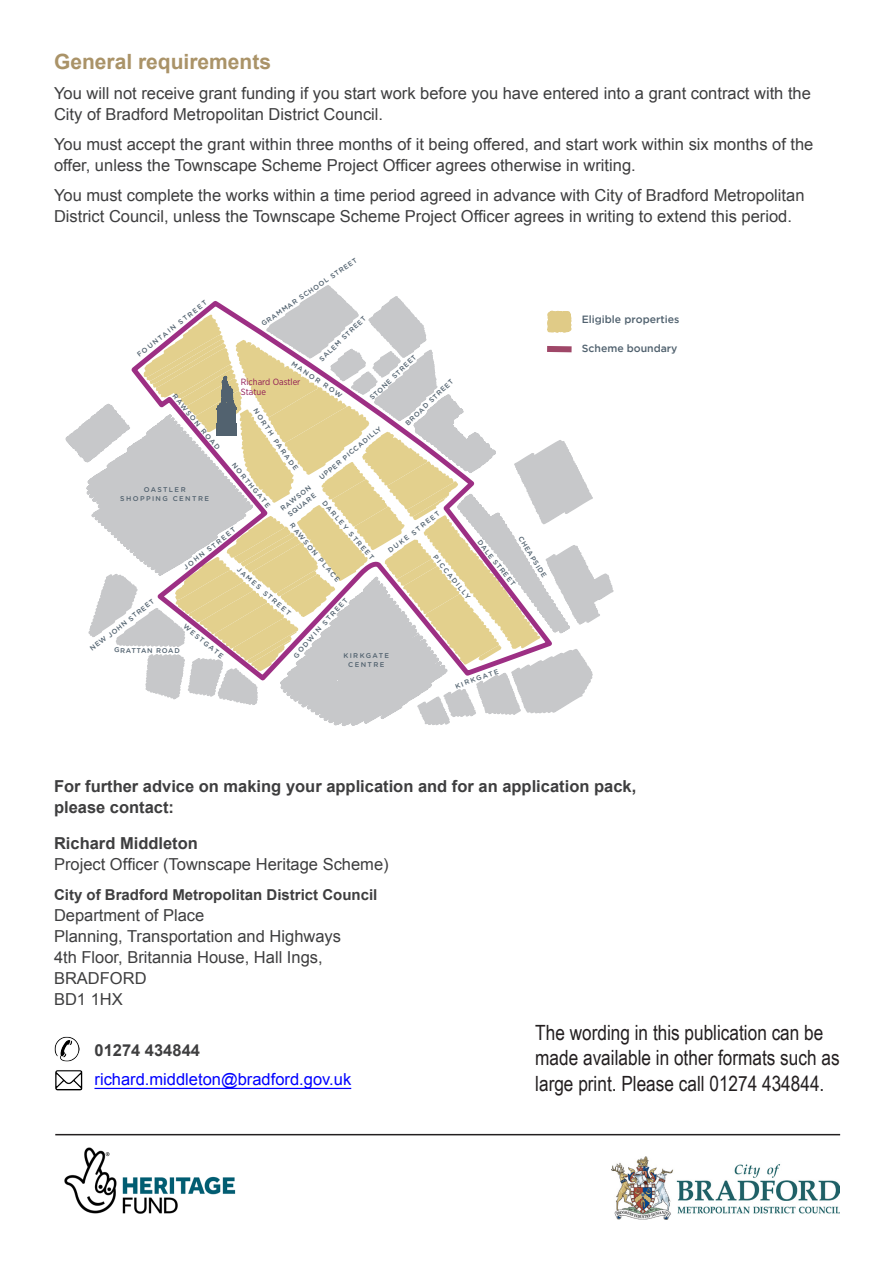
<style>
.page{position:relative;width:893px;height:1263px;background:#fff}
.page>*{position:absolute;margin:0;border:0;box-sizing:border-box;transform-origin:0 0}
.t1{font:21px/25.2px "Arial Narrow";color:#231f20}
.Heading_4{font:700 21px "Arial";color:#aa9368}
.t2{font:16.5px/21px "Arial";color:#3e3e3f}
.t3{font:700 16.5px "Arial";color:#3e3e3f}
.t4{font:16.5px "Arial";color:#00f}
.t5{font:700 15px "Arial";color:#3e3e3f}
.t6{font:500 10.5px "Gotham";color:#51626f}
.t7{font:9px "Gotham Narrow";color:#8f1852}
.t8{font:500 6.9px/8.2px "Gotham Rounded";letter-spacing:.2em;color:#52626f;text-align:center}
</style>
<div class="page">
<hr style="left:94px;top:1088px;width:257px;height:1px;background:#00f">
<img style="left:54px;top:1036px;width:25px;height:26px">
<img style="left:55px;top:1070px;width:28px;height:21px">
<hr style="left:55px;top:1134px;width:785px;height:1px;background:#231f20">
<svg style="left:66px;top:286px;width:548px;height:413px"></svg>
<img style="left:612px;top:1157px;width:227px;height:63px">
<img style="left:64px;top:1147px;width:172px;height:67px">
<svg style="left:86px;top:297px;width:490px;height:429px"></svg>
<p class="Heading_4" style="left:54px;top:48px;width:219px">General requirements</p>
<p class="t2" style="left:54px;top:83px;width:758px">You will not receive grant funding if you start work before you have entered into a grant contract with the<br>City of Bradford Metropolitan District Council.</p>
<p class="t2" style="left:54px;top:134px;width:761px">You must accept the grant within three months of it being offered, and start work within six months of the offer, unless the Townscape Scheme Project Officer agrees otherwise in writing.</p>
<p class="t2" style="left:54px;top:185px;width:752px">You must complete the works within a time period agreed in advance with City of Bradford Metropolitan<br>District Council, unless the Townscape Scheme Project Officer agrees in writing to extend this period.</p>
<p class="t8" style="left:135px;top:352px;width:89px;rotate:-38deg">FOUNTAIN STREET</p>
<p class="t8" style="left:194px;top:413px;width:45px;rotate:50deg">ON ROAD</p>
<p class="t8" style="left:120px;top:486px;width:90px">OASTLER<br>SHOPPING CENTRE</p>
<p class="t8" style="left:192px;top:557px;width:41px;rotate:-38deg">HN STRE</p>
<p class="t8" style="left:106px;top:632px;width:43px;rotate:-38deg">JOHN STR</p>
<p class="t8" style="left:120px;top:646px;width:34px;rotate:1deg">RATTAN</p>
<p class="t8" style="left:156px;top:646px;width:25px">ROAD</p>
<p class="t8" style="left:203px;top:635px;width:31px;rotate:39deg">TGATE</p>
<p class="t8" style="left:333px;top:270px;width:28px;rotate:-34deg">TREET</p>
<p class="t8" style="left:274px;top:311px;width:72px;rotate:-35deg">MMAR SCHOOL S</p>
<p class="t8" style="left:321px;top:353px;width:58px;rotate:-44deg">ALEM STREET</p>
<p class="t8" style="left:371px;top:392px;width:58px;rotate:-44deg">TONE STREET</p>
<p class="t8" style="left:312px;top:371px;width:40px;rotate:33deg">OR ROW</p>
<p class="t7" style="left:241px;top:376px;width:61px">Richard Oastler</p>
<p class="t7" style="left:241px;top:386px;width:27px">Statue</p>
<p class="t8" style="left:408px;top:417px;width:60px;rotate:-44deg">ROAD STREET</p>
<p class="t8" style="left:253px;top:481px;width:32px;rotate:50deg">HGATE</p>
<p class="t8" style="left:317px;top:475px;width:81px;rotate:-40deg">UPPER PICCADILLY</p>
<p class="t8" style="left:278px;top:505px;width:38px;line-height:9.3px;text-align:left;rotate:-38deg">RAWSON<br>SQUARE</p>
<p class="t8" style="left:255px;top:578px;width:51px;rotate:41deg">ES STREET</p>
<p class="t8" style="left:343px;top:518px;width:52px;rotate:49deg">EY STREET</p>
<p class="t8" style="left:312px;top:542px;width:48px;rotate:50deg">ON PLACE</p>
<p class="t8" style="left:313px;top:629px;width:28px;rotate:-48deg">N STR</p>
<p class="t8" style="left:343px;top:651px;width:47px">KIRKGATE<br>CENTRE</p>
<p class="t8" style="left:438px;top:553px;width:56px;rotate:51deg">PICCADILLY</p>
<p class="t8" style="left:493px;top:551px;width:41px;rotate:51deg">E STREET</p>
<p class="t8" style="left:533px;top:549px;width:32px;rotate:58deg">APSIDE</p>
<p class="t6" style="left:582px;top:314px;width:99px">Eligible properties</p>
<p class="t6" style="left:582px;top:342px;width:97px">Scheme boundary</p>
<p class="t3" style="left:54px;top:776px;width:584px">For further advice on making your application and for an application pack,</p>
<p class="t3" style="left:54px;top:797px;width:122px">please contact:</p>
<p class="t3" style="left:54px;top:833px;width:145px">Richard Middleton</p>
<p class="t2" style="left:54px;top:854px;width:336px">Project Officer (Townscape Heritage Scheme)</p>
<p class="t5" style="left:54px;top:885px;width:325px">City of Bradford Metropolitan District Council</p>
<p class="t2" style="left:54px;top:905px;width:152px">Department of Place</p>
<p class="t2" style="left:54px;top:926px;width:289px">Planning, Transportation and Highways</p>
<p class="t2" style="left:54px;top:947px;width:270px">4th Floor, Britannia House, Hall Ings,</p>
<p class="t2" style="left:54px;top:968px;width:94px">BRADFORD</p>
<p class="t2" style="left:54px;top:989px;width:70px">BD1 1HX</p>
<p class="t3" style="left:94px;top:1039px;width:107px">01274 434844</p>
<p class="t4" style="left:94px;top:1069px;width:258px">richard.middleton@bradford.gov.uk</p>
<p class="t1" style="left:535px;top:1019px;width:306px">The wording in this publication can be made available in other formats such as large print. Please call 01274 434844.</p>
</div>
